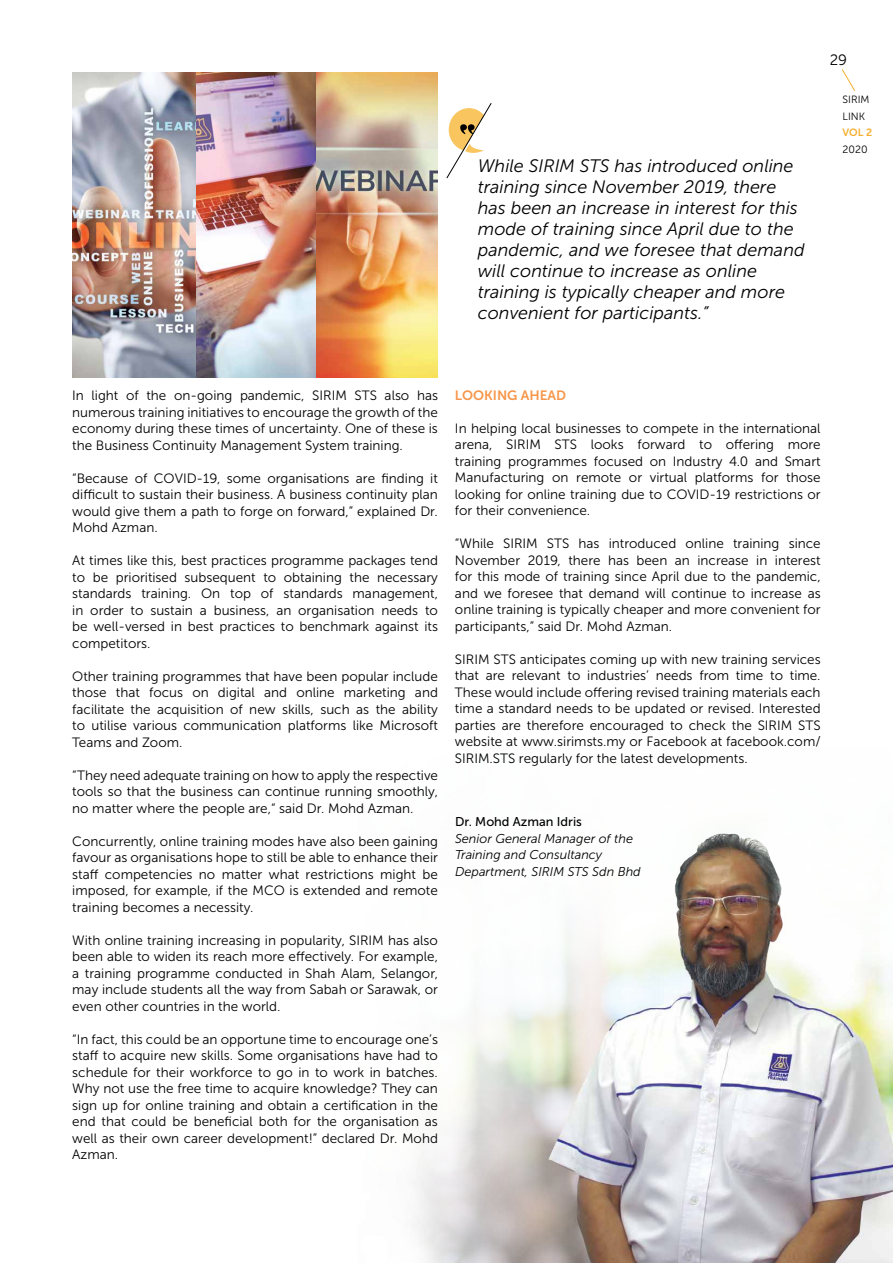
<style>
.page{position:relative;width:893px;height:1263px;background:#fff}
.page>*{position:absolute;margin:0;border:0;box-sizing:border-box;transform-origin:0 0}
.t1{font:italic 18px/21px "Museo Sans 300";color:#000}
.t2{font:15px "Museo Sans 300";color:#000}
.t3{font:13.5px/16.5px "Museo Sans 300";color:#000;text-align:justify}
.t4{font:13.5px "Museo Sans 700";color:#f7964a}
.t5{font:italic 12.75px/16.5px "Museo Sans 300";color:#000}
.t6{font:12.75px "Museo Sans 500";color:#000}
.t7{font:10.5px/16.5px "Museo Sans 300";color:#000}
.t8{font:10.5px "Museo Sans 700";color:#f4b031}
</style>
<div class="page">
<svg style="left:841px;top:69px;width:15px;height:22px"></svg>
<img style="left:195px;top:72px;width:243px;height:305px">
<img style="left:412px;top:833px;width:481px;height:430px">
<svg style="left:446px;top:103px;width:46px;height:76px"></svg>
<img style="left:72px;top:72px;width:123px;height:305px">
<p class="t1" style="left:478px;top:155px;width:328px">While SIRIM STS has introduced online training since November 2019, there has been an increase in interest for this mode of training since April due to the pandemic, and we foresee that demand will continue to increase as online training is typically cheaper and more convenient for participants.”</p>
<p class="t2" style="left:830px;top:52px;width:19px">29</p>
<p class="t7" style="left:843px;top:92px;width:28px">SIRIM<br>LINK</p>
<p class="t8" style="left:843px;top:127px;width:31px">VOL 2</p>
<p class="t7" style="left:843px;top:141px;width:26px">2020</p>
<p class="t3" style="left:72px;top:387px;width:367px">In light of the on-going pandemic, SIRIM STS also has numerous training initiatives to encourage the growth of the economy during these times of uncertainty. One of these is the Business Continuity Management System training.</p>
<p class="t3" style="left:72px;top:470px;width:367px">“Because of COVID-19, some organisations are finding it difficult to sustain their business. A business continuity plan would give them a path to forge on forward,” explained Dr.<br>Mohd Azman.</p>
<p class="t3" style="left:72px;top:552px;width:367px">At times like this, best practices programme packages tend to be prioritised subsequent to obtaining the necessary standards training. On top of standards management, in order to sustain a business, an organisation needs to be well-versed in best practices to benchmark against its competitors.</p>
<p class="t3" style="left:72px;top:668px;width:367px">Other training programmes that have been popular include those that focus on digital and online marketing and facilitate the acquisition of new skills, such as the ability to utilise various communication platforms like Microsoft Teams and Zoom.</p>
<p class="t3" style="left:72px;top:767px;width:367px">“They need adequate training on how to apply the respective tools so that the business can continue running smoothly, no matter where the people are,“ said Dr. Mohd Azman.</p>
<p class="t3" style="left:72px;top:833px;width:367px">Concurrently, online training modes have also been gaining favour as organisations hope to still be able to enhance their staff competencies no matter what restrictions might be imposed, for example, if the MCO is extended and remote training becomes a necessity.</p>
<p class="t3" style="left:72px;top:932px;width:367px">With online training increasing in popularity, SIRIM has also been able to widen its reach more effectively. For example, a training programme conducted in Shah Alam, Selangor, may include students all the way from Sabah or Sarawak, or even other countries in the world.</p>
<p class="t3" style="left:72px;top:1031px;width:367px">“In fact, this could be an opportune time to encourage one’s staff to acquire new skills. Some organisations have had to schedule for their workforce to go in to work in batches.<br>Why not use the free time to acquire knowledge? They can sign up for online training and obtain a certification in the end that could be beneficial both for the organisation as well as their own career development!” declared Dr. Mohd Azman.</p>
<p class="t4" style="left:455px;top:388px;width:113px">LOOKING AHEAD</p>
<p class="t3" style="left:455px;top:420px;width:367px">In helping local businesses to compete in the international arena, SIRIM STS looks forward to offering more training programmes focused on Industry 4.0 and Smart Manufacturing on remote or virtual platforms for those looking for online training due to COVID-19 restrictions or for their convenience.</p>
<p class="t3" style="left:455px;top:536px;width:367px">“While SIRIM STS has introduced online training since November 2019, there has been an increase in interest for this mode of training since April due to the pandemic, and we foresee that demand will continue to increase as online training is typically cheaper and more convenient for participants,” said Dr. Mohd Azman.</p>
<p class="t3" style="left:455px;top:651px;width:367px">SIRIM STS anticipates coming up with new training services that are relevant to industries’ needs from time to time.<br>These would include offering revised training materials each time a standard needs to be updated or revised. Interested parties are therefore encouraged to check the SIRIM STS website at www.sirimsts.my or Facebook at facebook.com/ SIRIM.STS regularly for the latest developments.</p>
<p class="t6" style="left:455px;top:815px;width:128px">Dr. Mohd Azman Idris</p>
<p class="t5" style="left:455px;top:830px;width:187px">Senior General Manager of the<br>Training and Consultancy<br>Department, SIRIM STS Sdn Bhd</p>
</div>
